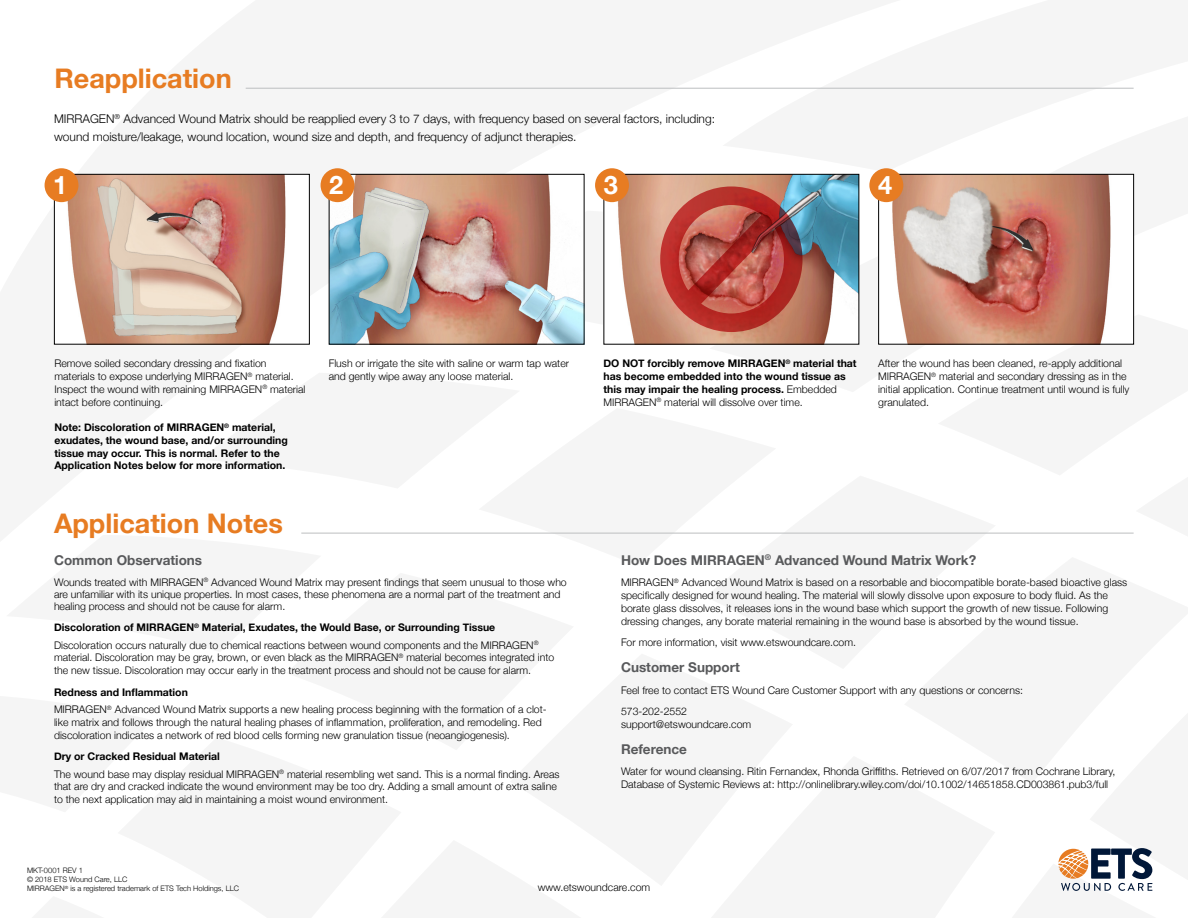
<style>
.page{position:relative;width:1188px;height:918px;background:#fff}
.page>*{position:absolute;margin:0;border:0;box-sizing:border-box;transform-origin:0 0}
.Header_2{font:700 27px "Helvetica Neue";color:#e77c22}
.Number_Circle{font:700 25.35px "Helvetica Neue";color:#fff}
.Application_H1{font:700 13.5px "Helvetica Neue";color:#58595b}
.t1{font:300 12px/18px "Helvetica Neue";color:#000}
.Application_Notes{font:300 10.5px/12.8px "Helvetica Neue";color:#000}
.Instruction_Step{font:300 10.5px/12.8px "Helvetica Neue";color:#000}
.Instruction_Step-2{font:700 10.5px/12.8px "Helvetica Neue";color:#000}
.Application_H1-2{font:300 10.5px/12px "Helvetica Neue";color:#000}
.Application_H2{font:700 10.5px "Helvetica Neue";color:#000}
.t2{font:300 7.5px/9px "Helvetica Neue";color:#000}
.s1{font-weight:300}
</style>
<div class="page">
<svg style="left:1058px;top:848px;width:94px;height:43px"></svg>
<img style="left:56px;top:176px;width:230px;height:167px">
<div style="left:54px;top:174px;width:256px;height:171px;border:1px solid #000"></div>
<img style="left:331px;top:176px;width:252px;height:167px">
<div style="left:329px;top:174px;width:256px;height:171px;border:1px solid #000"></div>
<img style="left:606px;top:176px;width:251px;height:167px">
<div style="left:603px;top:174px;width:256px;height:171px;border:1px solid #000"></div>
<img style="left:880px;top:176px;width:231px;height:167px">
<div style="left:878px;top:174px;width:256px;height:171px;border:1px solid #000"></div>
<hr style="left:246px;top:88px;width:888px;height:1px;background:#bcbec0">
<hr style="left:301px;top:533px;width:833px;height:1px;background:#bcbec0">
<img style="left:662px;top:189px;width:138px;height:141px">
<div style="left:45px;top:168px;width:33px;height:34px;background:#e77c22;border-radius:50%"></div>
<div style="left:321px;top:168px;width:33px;height:34px;background:#e77c22;border-radius:50%"></div>
<div style="left:595px;top:168px;width:34px;height:34px;background:#e77c22;border-radius:50%"></div>
<div style="left:869px;top:168px;width:34px;height:34px;background:#e77c22;border-radius:50%"></div>
<p class="Header_2" style="left:54px;top:57px;width:179px">Reapplication</p>
<p class="t1" style="left:54px;top:109px;width:663px">MIRRAGEN<sup>®</sup> Advanced Wound Matrix should be reapplied every 3 to 7 days, with frequency based on several factors, including: wound moisture/leakage, wound location, wound size and depth, and frequency of adjunct therapies.</p>
<p class="Number_Circle" style="left:53px;top:165px;width:16px">1</p>
<p class="Number_Circle" style="left:329px;top:165px;width:16px">2</p>
<p class="Number_Circle" style="left:604px;top:165px;width:16px">3</p>
<p class="Number_Circle" style="left:878px;top:165px;width:16px">4</p>
<p class="Instruction_Step" style="left:54px;top:357px;width:253px">Remove soiled secondary dressing and fixation materials to expose underlying MIRRAGEN<sup>®</sup> material.<br>Inspect the wound with remaining MIRRAGEN<sup>®</sup> material intact before continuing.</p>
<p class="Instruction_Step-2" style="left:54px;top:421px;width:235px">Note: Discoloration of MIRRAGEN<sup>®</sup> material, exudates, the wound base, and/or surrounding tissue may occur. This is normal. Refer to the Application Notes below for more information.</p>
<p class="Header_2" style="left:54px;top:502px;width:230px">Application Notes</p>
<p class="Instruction_Step" style="left:329px;top:357px;width:242px">Flush or irrigate the site with saline or warm tap water and gently wipe away any loose material.</p>
<p class="Instruction_Step-2" style="left:603px;top:358px;width:255px">DO NOT forcibly remove MIRRAGEN<sup>®</sup> material that has become embedded into the wound tissue as this may impair the healing process. <span class="s1">Embedded MIRRAGEN</span><sup>®</sup> <span class="s1">material will dissolve over time.</span></p>
<p class="Instruction_Step" style="left:878px;top:357px;width:253px">After the wound has been cleaned, re-apply additional MIRRAGEN<sup>®</sup> material and secondary dressing as in the initial application. Continue treatment until wound is fully granulated.</p>
<p class="Application_H1" style="left:54px;top:549px;width:150px">Common Observations</p>
<p class="Application_H1-2" style="left:54px;top:575px;width:514px">Wounds treated with MIRRAGEN<sup>®</sup> Advanced Wound Matrix may present findings that seem unusual to those who are unfamiliar with its unique properties. In most cases, these phenomena are a normal part of the treatment and healing process and should not be cause for alarm.</p>
<p class="Application_H2" style="left:54px;top:619px;width:443px">Discoloration of MIRRAGEN<sup>®</sup> Material, Exudates, the Would Base, or Surrounding Tissue</p>
<p class="Application_Notes" style="left:54px;top:638px;width:502px">Discoloration occurs naturally due to chemical reactions between wound components and the MIRRAGEN<sup>® </sup>material. Discoloration may be gray, brown, or even black as the MIRRAGEN<sup>®</sup> material becomes integrated into the new tissue. Discoloration may occur early in the treatment process and should not be cause for alarm.</p>
<p class="Application_H2" style="left:54px;top:684px;width:135px">Redness and Inflammation</p>
<p class="Application_Notes" style="left:54px;top:702px;width:494px">MIRRAGEN<sup>®</sup> Advanced Wound Matrix supports a new healing process beginning with the formation of a clot&shy;like matrix and follows through the natural healing phases of inflammation, proliferation, and remodeling. Red discoloration indicates a network of red blood cells forming new granulation tissue (neoangiogenesis).</p>
<p class="Application_H2" style="left:54px;top:748px;width:168px">Dry or Cracked Residual Material</p>
<p class="Application_Notes" style="left:54px;top:767px;width:507px">The wound base may display residual MIRRAGEN<sup>®</sup> material resembling wet sand. This is a normal finding. Areas that are dry and cracked indicate the wound environment may be too dry. Adding a small amount of extra saline to the next application may aid in maintaining a moist wound environment.</p>
<p class="Application_H1" style="left:621px;top:549px;width:357px">How Does MIRRAGEN<sup>®</sup> Advanced Wound Matrix Work?</p>
<p class="Application_Notes" style="left:621px;top:575px;width:508px">MIRRAGEN<sup>®</sup> Advanced Wound Matrix is based on a resorbable and biocompatible borate-based bioactive glass specifically designed for wound healing. The material will slowly dissolve upon exposure to body fluid. As the borate glass dissolves, it releases ions in the wound base which support the growth of new tissue. Following dressing changes, any borate material remaining in the wound base is absorbed by the wound tissue.</p>
<p class="Application_Notes" style="left:621px;top:635px;width:237px">For more information, visit www.etswoundcare.com.</p>
<p class="Application_H1" style="left:621px;top:656px;width:120px">Customer Support</p>
<p class="Application_Notes" style="left:621px;top:683px;width:404px">Feel free to contact ETS Wound Care Customer Support with any questions or concerns:</p>
<p class="Application_Notes" style="left:621px;top:704px;width:132px">573-202-2552 support@etswoundcare.com</p>
<p class="Application_H1" style="left:621px;top:738px;width:68px">Reference</p>
<p class="Application_Notes" style="left:621px;top:764px;width:496px">Water for wound cleansing. Ritin Fernandex, Rhonda Griffiths. Retrieved on 6/07/2017 from Cochrane Library,<br>Database of Systemic Reviews at: http://onlinelibrary.wiley.com/doi/10.1002/14651858.CD003861.pub3/full</p>
<p class="t2" style="left:27px;top:865px;width:214px">MKT-0001 REV 1<br>© 2018 ETS Wound Care, LLC<br>MIRRAGEN<sup>®</sup> is a registered trademark of ETS Tech Holdings, LLC</p>
<p class="Application_Notes" style="left:538px;top:880px;width:114px">www.etswoundcare.com</p>
</div>
